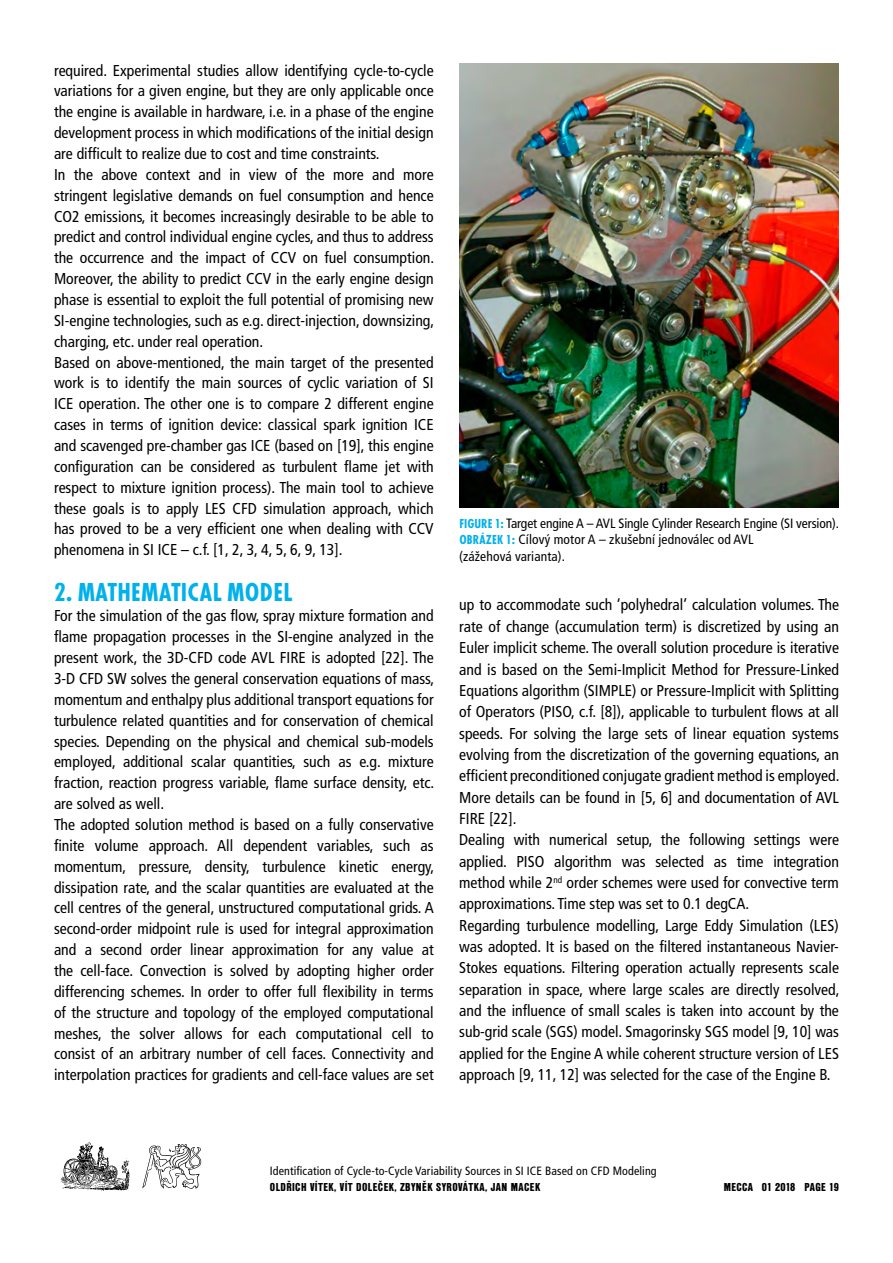
<style>
.page{position:relative;width:893px;height:1263px;background:#fff}
.page>*{position:absolute;margin:0;border:0;box-sizing:border-box;transform-origin:0 0}
.t1{font:700 condensed 27px "Futura TOT";letter-spacing:.015em;color:#00b1eb}
.t2{font:condensed 15.75px/20.9px "Frutiger CE";color:#000}
.t3{font:condensed 13.5px/16.5px "Frutiger CE";letter-spacing:-.01em;color:#000}
.t4{font:condensed 12px "Frutiger CE";letter-spacing:.01em;color:#000}
.t5{font:12px "Nimbus Sans DOT Blac Cond";letter-spacing:.03em;color:#000}
.s1{font-family:"Futura TOT";font-weight:700;color:#00b1eb}
</style>
<div class="page">
<img style="left:60px;top:1142px;width:70px;height:49px">
<svg style="left:142px;top:1144px;width:59px;height:45px"></svg>
<img style="left:459px;top:64px;width:380px;height:443px">
<p class="t2" style="left:54px;top:60px;width:382px">required. Experimental studies allow identifying cycle-to-cycle variations for a given engine, but they are only applicable once the engine is available in hardware, i.e. in a phase of the engine development process in which modifications of the initial design are difficult to realize due to cost and time constraints.<br>In the above context and in view of the more and more stringent legislative demands on fuel consumption and hence CO2 emissions, it becomes increasingly desirable to be able to predict and control individual engine cycles, and thus to address the occurrence and the impact of CCV on fuel consumption.<br>Moreover, the ability to predict CCV in the early engine design phase is essential to exploit the full potential of promising new SI-engine technologies, such as e.g. direct-injection, downsizing, charging, etc. under real operation.<br>Based on above-mentioned, the main target of the presented work is to identify the main sources of cyclic variation of SI ICE operation. The other one is to compare 2 different engine cases in terms of ignition device: classical spark ignition ICE and scavenged pre-chamber gas ICE (based on [19], this engine configuration can be considered as turbulent flame jet with respect to mixture ignition process). The main tool to achieve these goals is to apply LES CFD simulation approach, which has proved to be a very efficient one when dealing with CCV phenomena in SI ICE – c.f. [1, 2, 3, 4, 5, 6, 9, 13].</p>
<h1 class="t1" style="left:54px;top:576px;width:240px">2. MATHEMATICAL MODEL</h1>
<p class="t2" style="left:54px;top:606px;width:382px">For the simulation of the gas flow, spray mixture formation and flame propagation processes in the SI-engine analyzed in the present work, the 3D-CFD code AVL FIRE is adopted [22]. The 3-D CFD SW solves the general conservation equations of mass, momentum and enthalpy plus additional transport equations for turbulence related quantities and for conservation of chemical species. Depending on the physical and chemical sub-models employed, additional scalar quantities, such as e.g. mixture fraction, reaction progress variable, flame surface density, etc. are solved as well.<br>The adopted solution method is based on a fully conservative finite volume approach. All dependent variables, such as momentum, pressure, density, turbulence kinetic energy, dissipation rate, and the scalar quantities are evaluated at the cell centres of the general, unstructured computational grids. A second-order midpoint rule is used for integral approximation and a second order linear approximation for any value at the cell-face. Convection is solved by adopting higher order differencing schemes. In order to offer full flexibility in terms of the structure and topology of the employed computational meshes, the solver allows for each computational cell to consist of an arbitrary number of cell faces. Connectivity and interpolation practices for gradients and cell-face values are set</p>
<p class="t2" style="left:459px;top:594px;width:382px;line-height:21.3px">up to accommodate such ‘polyhedral’ calculation volumes. The rate of change (accumulation term) is discretized by using an Euler implicit scheme. The overall solution procedure is iterative and is based on the Semi-Implicit Method for Pressure-Linked Equations algorithm (SIMPLE) or Pressure-Implicit with Splitting of Operators (PISO, c.f. [8]), applicable to turbulent flows at all speeds. For solving the large sets of linear equation systems evolving from the discretization of the governing equations, an efficient preconditioned conjugate gradient method is employed.<br>More details can be found in [5, 6] and documentation of AVL FIRE [22].<br>Dealing with numerical setup, the following settings were applied. PISO algorithm was selected as time integration method while 2<sup>nd</sup> order schemes were used for convective term approximations. Time step was set to 0.1 degCA.<br>Regarding turbulence modelling, Large Eddy Simulation (LES) was adopted. It is based on the filtered instantaneous Navier-Stokes equations. Filtering operation actually represents scale separation in space, where large scales are directly resolved, and the influence of small scales is taken into account by the sub-grid scale (SGS) model. Smagorinsky SGS model [9, 10] was applied for the Engine A while coherent structure version of LES approach [9, 11, 12] was selected for the case of the Engine B.</p>
<p class="t3" style="left:459px;top:515px;width:381px"><span class="s1">FIGURE 1:</span> Target engine A – AVL Single Cylinder Research Engine (SI version).<br><span class="s1">OBRÁZEK 1:</span> Cílový motor A – zkušební jednoválec od AVL<br>(zážehová varianta).</p>
<p class="t4" style="left:270px;top:1164px;width:388px">Identification of Cycle-to-Cycle Variability Sources in SI ICE Based on CFD Modeling</p>
<p class="t5" style="left:270px;top:1180px;width:93px">OLDŘICH VÍTEK, VÍT DOLEČEK</p>
<p class="t5" style="left:394px;top:1180px;width:54px">, ZBYNĚK SYROV</p>
<p class="t5" style="left:463px;top:1180px;width:62px">ÁTKA, JAN MACEK</p>
<p class="t5" style="left:724px;top:1180px;width:117px">MECCA 01 2018 PAGE 19</p>
</div>
